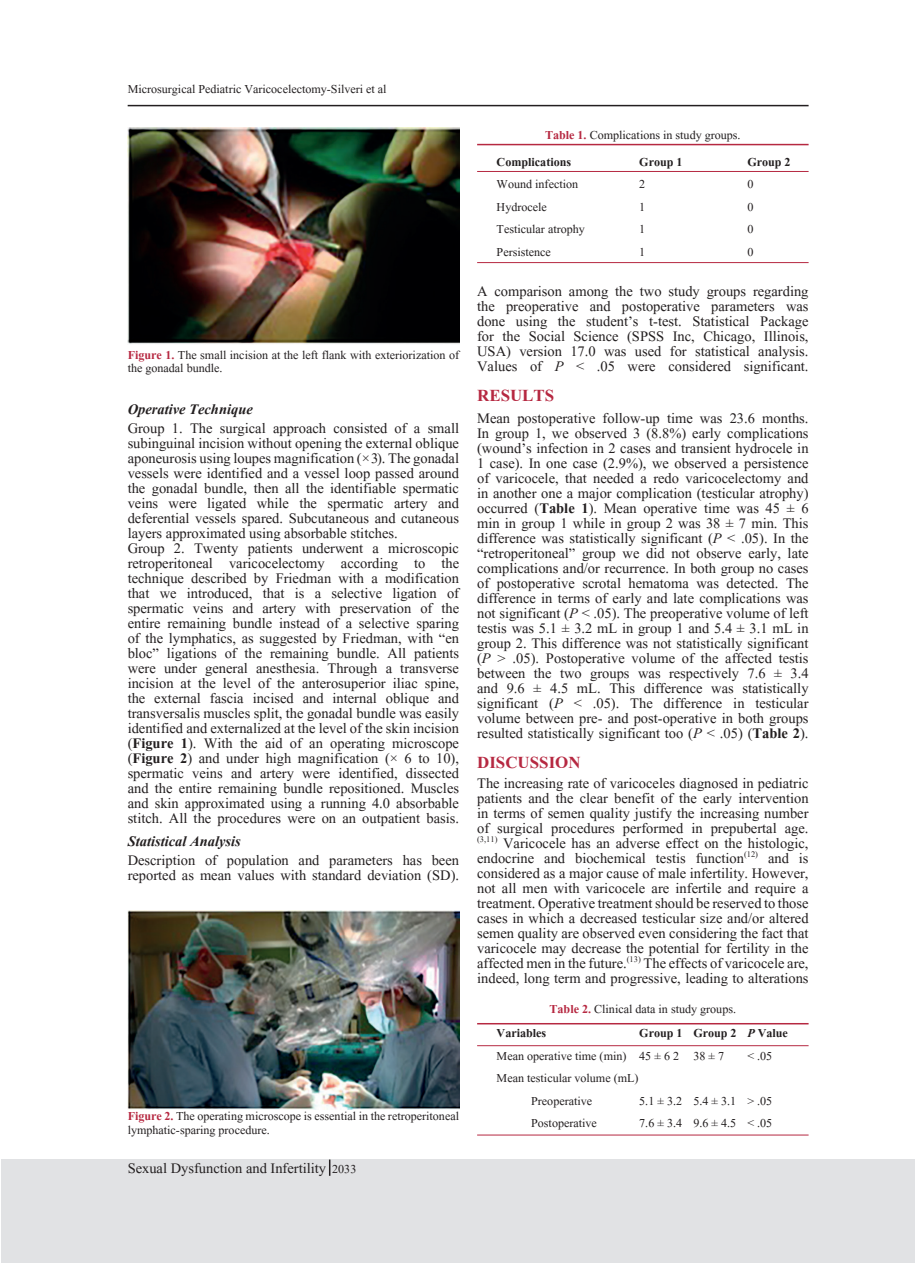
<style>
.page{position:relative;width:915px;height:1263px;background:#fff}
.page>*{position:absolute;margin:0;border:0;box-sizing:border-box;transform-origin:0 0}
.t1{font:700 21px "Aparajita";color:#b62841}
.t2{font:18px/15px "Aparajita";color:#231f20;text-align:justify}
.t3{font:italic 700 18px "Aparajita";color:#231f20}
.t4{font:15px/13.5px "Aparajita";color:#231f20}
.t5{font:700 15px "Aparajita";color:#231f20}
.s1{font-weight:700;color:#b62841}
.s2{font-weight:700}
.s3{font-size:15px}
.s4{font-style:italic}
</style>
<div class="page">
<hr style="left:128px;top:105px;width:680px;height:1px;background:#231f20">
<img style="left:128px;top:127px;width:331px;height:217px">
<hr style="left:477px;top:1023px;width:331px;height:1px;background:#b62841">
<hr style="left:477px;top:1135px;width:331px;height:1px;background:#b62841">
<hr style="left:477px;top:1045px;width:331px;height:1px;background:#b62841">
<hr style="left:477px;top:144px;width:331px;height:1px;background:#b62841">
<hr style="left:477px;top:171px;width:331px;height:1px;background:#b62841">
<hr style="left:477px;top:262px;width:331px;height:1px;background:#b62841">
<img style="left:128px;top:911px;width:331px;height:198px">
<div style="left:2px;top:1159px;width:912px;height:104px;background:#e1e2e4"></div>
<svg style="left:329px;top:1159px;width:1px;height:17px"></svg>
<p class="t4" style="left:128px;top:84px;width:260px">Microsurgical Pediatric Varicocelectomy-Silveri et al</p>
<p class="t4" style="left:128px;top:349px;width:333px"><span class="s1">Figure 1.</span> The small incision at the left flank with exteriorization of the gonadal bundle.</p>
<p class="t3" style="left:128px;top:401px;width:127px">Operative Technique</p>
<p class="t2" style="left:128px;top:423px;width:333px">Group 1. The surgical approach consisted of a small subinguinal incision without opening the external oblique aponeurosis using loupes magnification (× 3). The gonadal vessels were identified and a vessel loop passed around the gonadal bundle, then all the identifiable spermatic veins were ligated while the spermatic artery and deferential vessels spared. Subcutaneous and cutaneous layers approximated using absorbable stitches.</p>
<p class="t2" style="left:128px;top:543px;width:333px">Group 2. Twenty patients underwent a microscopic retroperitoneal varicocelectomy according to the technique described by Friedman with a modification that we introduced, that is a selective ligation of spermatic veins and artery with preservation of the entire remaining bundle instead of a selective sparing of the lymphatics, as suggested by Friedman, with “en bloc” ligations of the remaining bundle. All patients were under general anesthesia. Through a transverse incision at the level of the anterosuperior iliac spine, the external fascia incised and internal oblique and transversalis muscles split, the gonadal bundle was easily identified and externalized at the level of the skin incision (<span class="s2">Figure 1</span>). With the aid of an operating microscope (<span class="s2">Figure 2</span>) and under high magnification (× 6 to 10), spermatic veins and artery were identified, dissected and the entire remaining bundle repositioned. Muscles and skin approximated using a running 4.0 absorbable stitch. All the procedures were on an outpatient basis.</p>
<p class="t3" style="left:128px;top:833px;width:115px">Statistical Analysis</p>
<p class="t2" style="left:128px;top:855px;width:333px">Description of population and parameters has been reported as mean values with standard deviation (SD).</p>
<p class="t4" style="left:128px;top:1111px;width:333px"><span class="s1">Figure 2.</span> The operating microscope is essential in the retroperitoneal lymphatic-sparing procedure.</p>
<p class="t2" style="left:128px;top:1162px;width:230px">Sexual Dysfunction and Infertility <span class="s3">2033</span></p>
<p class="t4" style="left:545px;top:130px;width:197px"><span class="s1">Table 1.</span> Complications in study groups.</p>
<p class="t5" style="left:496px;top:155px;width:76px">Complications</p>
<p class="t5" style="left:639px;top:155px;width:45px">Group 1</p>
<p class="t5" style="left:747px;top:155px;width:45px">Group 2</p>
<p class="t4" style="left:496px;top:179px;width:83px">Wound infection</p>
<p class="t4" style="left:639px;top:179px;width:8px">2</p>
<p class="t4" style="left:747px;top:179px;width:8px">0</p>
<p class="t4" style="left:496px;top:201px;width:52px">Hydrocele</p>
<p class="t4" style="left:639px;top:201px;width:8px">1</p>
<p class="t4" style="left:747px;top:201px;width:8px">0</p>
<p class="t4" style="left:496px;top:224px;width:90px">Testicular atrophy</p>
<p class="t4" style="left:639px;top:224px;width:8px">1</p>
<p class="t4" style="left:747px;top:224px;width:8px">0</p>
<p class="t4" style="left:496px;top:246px;width:56px">Persistence</p>
<p class="t4" style="left:639px;top:246px;width:8px">1</p>
<p class="t4" style="left:747px;top:246px;width:8px">0</p>
<p class="t2" style="left:477px;top:285px;width:333px">A comparison among the two study groups regarding the preoperative and postoperative parameters was done using the student’s t-test. Statistical Package for the Social Science (SPSS Inc, Chicago, Illinois, USA) version 17.0 was used for statistical analysis.<br>Values of <span class="s4">P</span> &lt; .05 were considered significant.</p>
<p class="t1" style="left:477px;top:385px;width:79px">RESULTS</p>
<p class="t2" style="left:477px;top:413px;width:333px">Mean postoperative follow-up time was 23.6 months.<br>In group 1, we observed 3 (8.8%) early complications (wound’s infection in 2 cases and transient hydrocele in 1 case). In one case (2.9%), we observed a persistence of varicocele, that needed a redo varicocelectomy and in another one a major complication (testicular atrophy) occurred (<span class="s2">Table 1</span>). Mean operative time was 45 ± 6 min in group 1 while in group 2 was 38 ± 7 min. This difference was statistically significant (<span class="s4">P</span> &lt; .05). In the “retroperitoneal” group we did not observe early, late complications and/or recurrence. In both group no cases of postoperative scrotal hematoma was detected. The difference in terms of early and late complications was not significant (<span class="s4">P</span> &lt; .05). The preoperative volume of left testis was 5.1 ± 3.2 mL in group 1 and 5.4 ± 3.1 mL in group 2. This difference was not statistically significant (<span class="s4">P</span> &gt; .05). Postoperative volume of the affected testis between the two groups was respectively 7.6 ± 3.4 and 9.6 ± 4.5 mL. This difference was statistically significant (<span class="s4">P</span> &lt; .05). The difference in testicular volume between pre- and post-operative in both groups resulted statistically significant too (<span class="s4">P</span> &lt; .05) (<span class="s2">Table 2</span>).</p>
<p class="t1" style="left:477px;top:753px;width:105px">DISCUSSION</p>
<p class="t2" style="left:477px;top:777px;width:333px">The increasing rate of varicoceles diagnosed in pediatric patients and the clear benefit of the early intervention in terms of semen quality justify the increasing number of surgical procedures performed in prepubertal age. <sup>(3,11)</sup> Varicocele has an adverse effect on the histologic, endocrine and biochemical testis function<sup>(12)</sup> and is considered as a major cause of male infertility. However, not all men with varicocele are infertile and require a treatment. Operative treatment should be reserved to those cases in which a decreased testicular size and/or altered semen quality are observed even considering the fact that varicocele may decrease the potential for fertility in the affected men in the future.<sup>(13)</sup> The effects of varicocele are, indeed, long term and progressive, leading to alterations</p>
<p class="t4" style="left:549px;top:1004px;width:188px"><span class="s1">Table 2.</span> Clinical data in study groups.</p>
<p class="t5" style="left:496px;top:1026px;width:51px">Variables</p>
<p class="t5" style="left:639px;top:1026px;width:150px">Group 1 Group 2 <span class="s4">P</span> Value</p>
<p class="t4" style="left:496px;top:1051px;width:229px">Mean operative time (min) 45 ± 6 2 38 ± 7</p>
<p class="t4" style="left:747px;top:1051px;width:26px">&lt; .05</p>
<p class="t4" style="left:496px;top:1073px;width:143px">Mean testicular volume (mL)</p>
<p class="t4" style="left:531px;top:1096px;width:62px">Preoperative</p>
<p class="t4" style="left:639px;top:1096px;width:134px">5.1 ± 3.2 5.4 ± 3.1 &gt; .05</p>
<p class="t4" style="left:531px;top:1118px;width:67px">Postoperative</p>
<p class="t4" style="left:639px;top:1118px;width:134px">7.6 ± 3.4 9.6 ± 4.5 &lt; .05</p>
</div>
